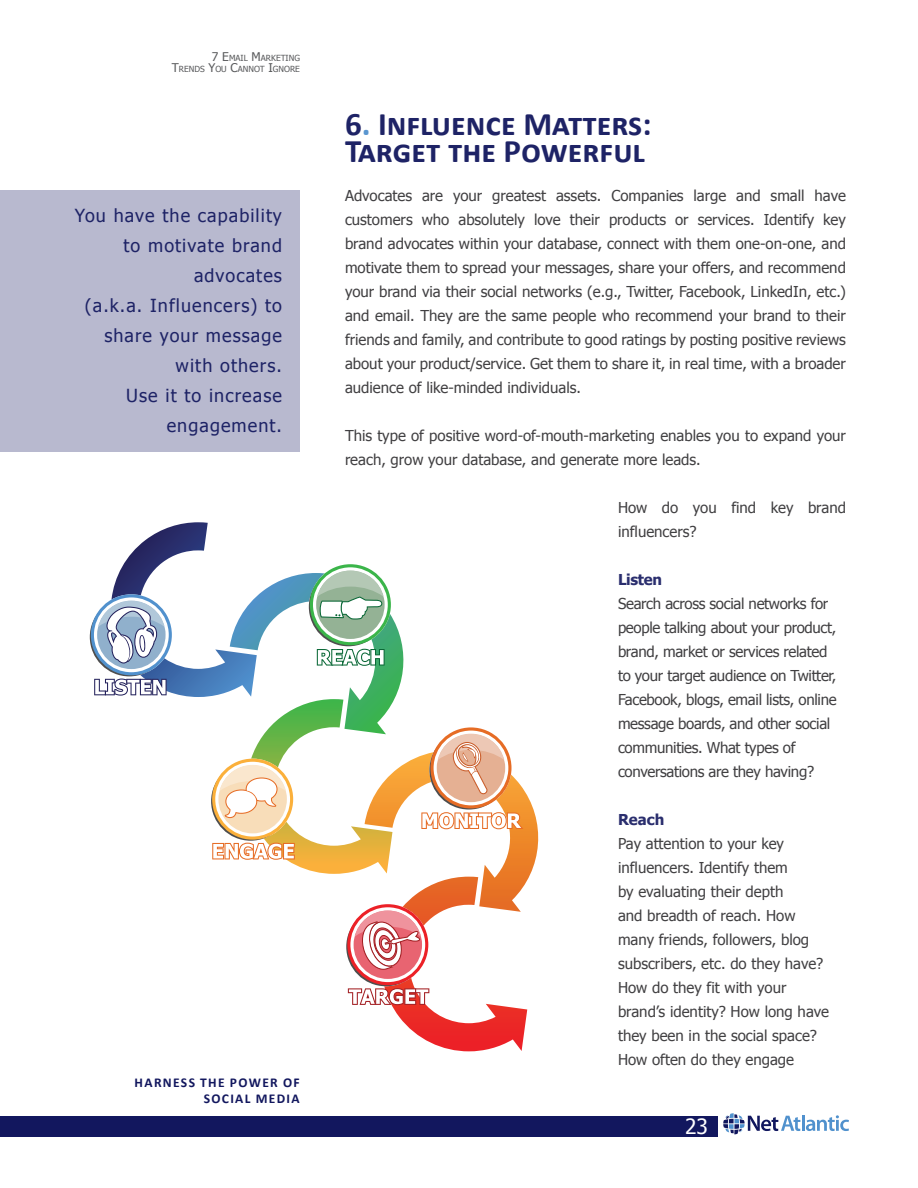
<style>
.page{position:relative;width:918px;height:1188px;background:#fff}
.page>*{position:absolute;margin:0;border:0;box-sizing:border-box;transform-origin:0 0}
.t1{font:700 33px/27px "Calibri";color:#1e2366}
.t2{font:21px "Tahoma";color:#fff}
.t3{font:18px/30px "Tahoma";letter-spacing:.06em;color:#1e2366;text-align:right}
.t4{font:15px/24px "Tahoma";color:#414042}
.t5{font:15px/24px "Tahoma";letter-spacing:-.02em;color:#414042}
.t6{font:700 15px "Tahoma";letter-spacing:-.02em;color:#2a2e6e}
.t7{font:700 13.5px "Calibri";letter-spacing:.1em;color:#12175e}
.t8{font:8.4px/10.5px "Tahoma";color:#58595b;text-align:right}
.s1{font-size:12px}
.s2{color:#5a96d0}
</style>
<div class="page">
<div style="left:0;top:1116px;width:718px;height:21px;background:#12175e"></div>
<svg style="left:723px;top:1113px;width:126px;height:21px"></svg>
<svg style="left:90px;top:522px;width:449px;height:529px"></svg>
<div style="left:0;top:190px;width:300px;height:262px;background:#b8b9cf"></div>
<p class="t8" style="left:172px;top:53px;width:130px"><span class="s1">7 E</span>MAIL <span class="s1">M</span> ARKETING<br><span class="s1">T</span>RENDS <span class="s1">Y</span>OU <span class="s1">C</span>ANNOT <span class="s1">I</span>GNORE</p>
<p class="t3" style="left:75px;top:199px;width:209px">You have the capability to motivate brand advocates<br>(a.k.a. Influencers) to share your message with others.<br>Use it to increase engagement.</p>
<p class="t7" style="left:135px;top:1074px;width:47px">harness</p>
<p class="t7" style="left:200px;top:1074px;width:49px">the power</p>
<p class="t7" style="left:283px;top:1074px;width:18px">of</p>
<p class="t7" style="left:204px;top:1090px;width:9px">socia</p>
<p class="t7" style="left:245px;top:1090px;width:49px">l media</p>
<h1 class="t1" style="left:345px;top:109px;width:308px">6<span class="s2">.</span> Influence Matters:<br>Target the Powerful</h1>
<p class="t4" style="left:345px;top:183px;width:503px;text-align:justify">Advocates are your greatest assets. Companies large and small have customers who absolutely love their products or services. Identify key brand advocates within your database, connect with them one-on-one, and motivate them to spread your messages, share your offers, and recommend your brand via their social networks (e.g., Twitter, Facebook, LinkedIn, etc.) and email. They are the same people who recommend your brand to their friends and family, and contribute to good ratings by posting positive reviews about your product/service. Get them to share it, in real time, with a broader audience of like-minded individuals.</p>
<p class="t4" style="left:345px;top:423px;width:502px">This type of positive word-of-mouth-marketing enables you to expand your reach, grow your database, and generate more leads.</p>
<p class="t4" style="left:618px;top:495px;width:230px">How do you find key brand influencers?</p>
<p class="t6" style="left:618px;top:569px;width:46px">Listen</p>
<p class="t5" style="left:618px;top:591px;width:220px">Search across social networks for people talking about your product, brand, market or services related to your target audience on Twitter, Facebook, blogs, email lists, online message boards, and other social communities. What types of conversations are they having?</p>
<p class="t6" style="left:618px;top:809px;width:48px">Reach</p>
<p class="t4" style="left:618px;top:831px;width:212px">Pay attention to your key influencers. Identify them<br>by evaluating their depth<br>and breadth of reach. How many friends, followers, blog subscribers, etc. do they have?<br>How do they fit with your brand’s identity? How long have they been in the social space?<br>How often do they engage</p>
<h2 class="t2" style="left:685px;top:1112px;width:24px">23</h2>
</div>
